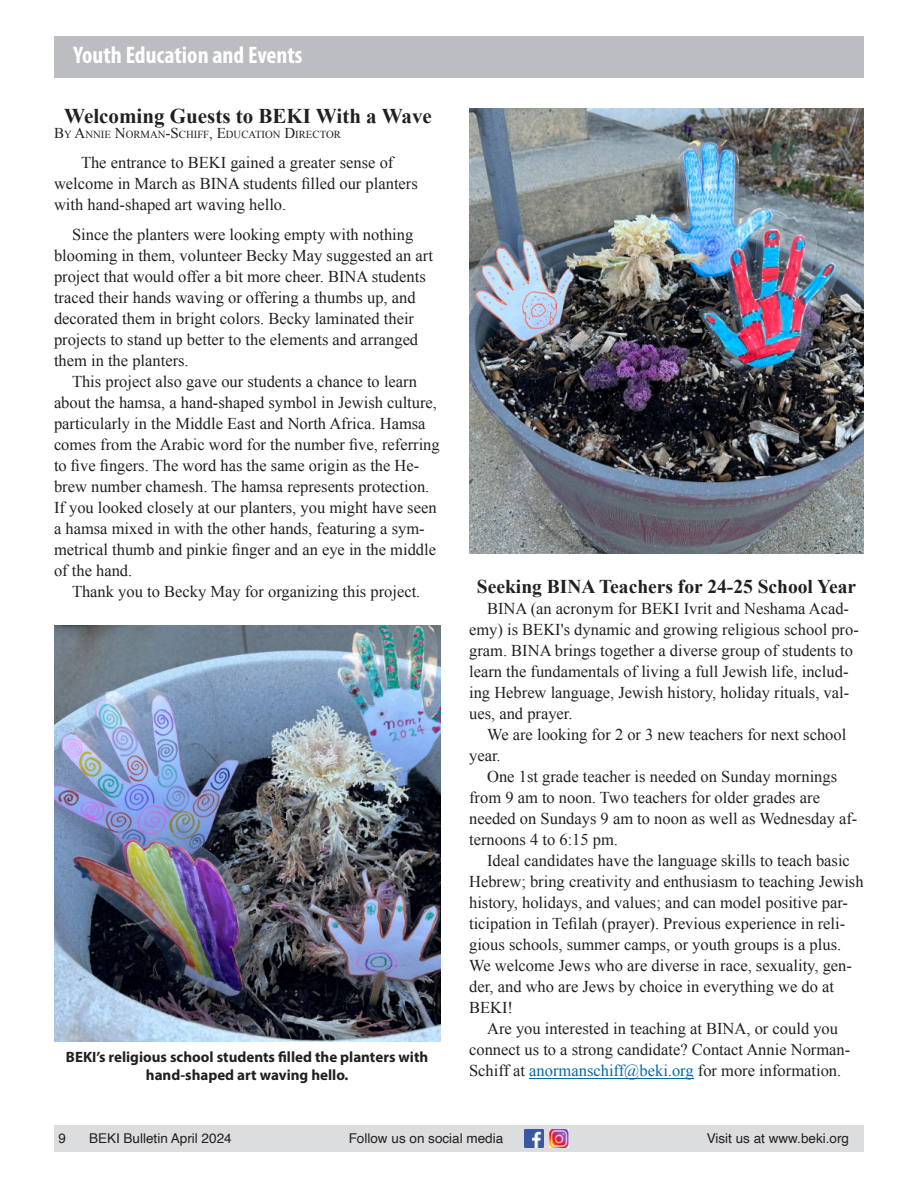
<style>
.page{position:relative;width:918px;height:1188px;background:#fff}
.page>*{position:absolute;margin:0;border:0;box-sizing:border-box;transform-origin:0 0}
.t1{font:700 condensed 24px "Myriad Pro";color:#fff}
.t2{font:700 21px "Times New Roman";color:#22201f}
.t3{font:700 19.5px "Times New Roman";color:#231f20}
.t4{font:16.5px/21px "Times New Roman";color:#231f20}
.t5{font:16.5px/21px "Times New Roman";color:#22201f}
.t6{font:700 15px/18px "Myriad Pro";color:#22201f;text-align:center}
.t7{font:13.5px "Helvetica";color:#231f20}
.t8{font:10.65px "Times New Roman";color:#231f20}
.s1{font-size:15px}
.s2{color:#0069ab}
</style>
<div class="page">
<div style="left:54px;top:1125px;width:810px;height:27px;background:#dcdddf"></div>
<div style="left:54px;top:36px;width:810px;height:42px;background:#bcbdc0"></div>
<img style="left:525px;top:1129px;width:19px;height:19px">
<img style="left:550px;top:1129px;width:18px;height:19px">
<hr style="left:529px;top:1078px;width:165px;height:1px;background:#0069ab">
<img style="left:470px;top:108px;width:394px;height:446px">
<img style="left:54px;top:626px;width:386px;height:416px">
<h1 class="t1" style="left:74px;top:45px;width:231px">Youth Education and Events</h1>
<p class="t2" style="left:64px;top:108px;width:369px">Welcoming Guests to BEKI With a Wave</p>
<p class="t8" style="left:54px;top:130px;width:288px"><span class="s1">B</span>Y <span class="s1">A</span>NNIE <span class="s1">N</span>ORMAN<span class="s1">-S</span>CHIFF<span class="s1">, E</span>DUCATION <span class="s1">D</span>IRECTOR</p>
<p class="t5" style="left:54px;top:153px;width:365px;text-indent:27px">The entrance to BEKI gained a greater sense of welcome in March as BINA students filled our planters with hand-shaped art waving hello.</p>
<p class="t5" style="left:54px;top:225px;width:380px;text-indent:18px">Since the planters were looking empty with nothing blooming in them, volunteer Becky May suggested an art project that would offer a bit more cheer. BINA students traced their hands waving or offering a thumbs up, and decorated them in bright colors. Becky laminated their projects to stand up better to the elements and arranged them in the planters.</p>
<p class="t5" style="left:54px;top:372px;width:387px;text-indent:18px">This project also gave our students a chance to learn about the hamsa, a hand-shaped symbol in Jewish culture, particularly in the Middle East and North Africa. Hamsa comes from the Arabic word for the number five, referring to five fingers. The word has the same origin as the He&shy;brew number chamesh. The hamsa represents protection.<br>If you looked closely at our planters, you might have seen a hamsa mixed in with the other hands, featuring a sym&shy;metrical thumb and pinkie finger and an eye in the middle of the hand.</p>
<p class="t5" style="left:72px;top:582px;width:350px">Thank you to Becky May for organizing this project.</p>
<p class="t3" style="left:477px;top:580px;width:381px">Seeking BINA Teachers for 24-25 School Year</p>
<p class="t4" style="left:469px;top:600px;width:391px;text-indent:18px">BINA (an acronym for BEKI Ivrit and Neshama Acad&shy;emy) is BEKI's dynamic and growing religious school pro&shy;gram. BINA brings together a diverse group of students to learn the fundamentals of living a full Jewish life, includ&shy;ing Hebrew language, Jewish history, holiday rituals, val&shy;ues, and prayer.</p>
<p class="t4" style="left:469px;top:726px;width:379px;text-indent:18px">We are looking for 2 or 3 new teachers for next school year.</p>
<p class="t4" style="left:469px;top:768px;width:390px;text-indent:18px">One 1st grade teacher is needed on Sunday mornings from 9 am to noon. Two teachers for older grades are needed on Sundays 9 am to noon as well as Wednesday af&shy;ternoons 4 to 6:15 pm.</p>
<p class="t4" style="left:487px;top:852px;width:364px">Ideal candidates have the language skills to teach basic</p>
<p class="t4" style="left:469px;top:873px;width:396px">Hebrew; bring creativity and enthusiasm to teaching Jewish</p>
<p class="t4" style="left:469px;top:894px;width:380px">history, holidays, and values; and can model positive par-</p>
<p class="t4" style="left:469px;top:915px;width:378px">ticipation in Tefilah (prayer). Previous experience in reli-</p>
<p class="t4" style="left:469px;top:936px;width:374px">gious schools, summer camps, or youth groups is a plus.</p>
<p class="t4" style="left:469px;top:957px;width:384px">We welcome Jews who are diverse in race, sexuality, gen-</p>
<p class="t4" style="left:469px;top:978px;width:366px">der, and who are Jews by choice in everything we do at</p>
<p class="t4" style="left:469px;top:999px;width:45px">BEKI!</p>
<p class="t4" style="left:487px;top:1020px;width:352px">Are you interested in teaching at BINA, or could you</p>
<p class="t4" style="left:469px;top:1041px;width:383px">connect us to a strong candidate? Contact Annie Norman-</p>
<p class="t4" style="left:469px;top:1062px;width:374px">Schiff at <span class="s2">anormanschiff@beki.org</span> for more information.</p>
<p class="t6" style="left:66px;top:1049px;width:364px">BEKI’s religious school students filled the planters with hand-shaped art waving hello.</p>
<p class="t7" style="left:59px;top:1133px;width:9px">9</p>
<p class="t7" style="left:89px;top:1133px;width:144px">BEKI Bulletin April 2024</p>
<p class="t7" style="left:349px;top:1133px;width:156px">Follow us on social media</p>
<p class="t7" style="left:707px;top:1133px;width:144px">Visit us at www.beki.org</p>
</div>
